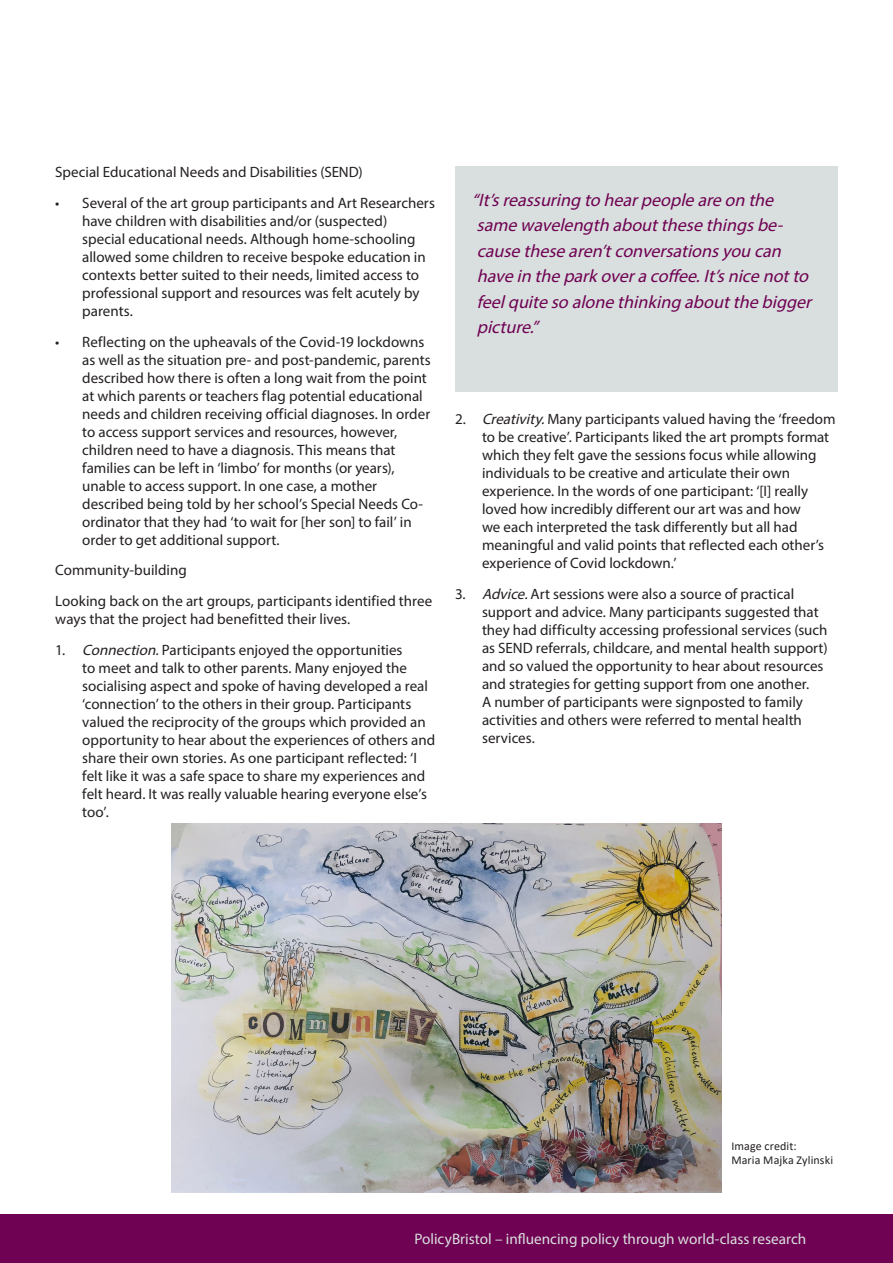
<style>
.page{position:relative;width:893px;height:1263px;background:#fff}
.page>*{position:absolute;margin:0;border:0;box-sizing:border-box;transform-origin:0 0}
._4_Quote{font:italic 18px/25.5px "Myriad Pro";color:#6f0252}
.t1{font:15.3px "Myriad Pro";color:#d9dfdf}
.Body_Heading{font:15px/18px "Myriad Pro";color:#231f20}
.Bullet_points{font:15px "Myriad Pro";color:#231f20}
.Credits{font:12px "Calibri";letter-spacing:.01em;color:#231f20}
.s1{font-style:italic}
</style>
<div class="page">
<div style="left:0;top:1214px;width:893px;height:49px;background:#6f0252"></div>
<div style="left:455px;top:166px;width:383px;height:225px;background:#d9dfdf"></div>
<img style="left:171px;top:824px;width:550px;height:369px">
<p class="Bullet_points" style="left:55px;top:163px;width:309px">Special Educational Needs and Disabilities (SEND)</p>
<p class="Body_Heading" style="left:82px;top:194px;width:354px;text-indent:-27px">• Several of the art group participants and Art Researchers have children with disabilities and/or (suspected)<br>special educational needs. Although home-schooling allowed some children to receive bespoke education in contexts better suited to their needs, limited access to professional support and resources was felt acutely by parents.</p>
<p class="Body_Heading" style="left:82px;top:332px;width:350px;text-indent:-27px">• Reflecting on the upheavals of the Covid-19 lockdowns as well as the situation pre- and post-pandemic, parents described how there is often a long wait from the point at which parents or teachers flag potential educational needs and children receiving official diagnoses. In order to access support services and resources, however, children need to have a diagnosis. This means that families can be left in ‘limbo’ for months (or years), unable to access support. In one case, a mother described being told by her school’s Special Needs Co&shy;ordinator that they had ‘to wait for [her son] to fail’ in order to get additional support.</p>
<p class="Body_Heading" style="left:55px;top:561px;width:133px">Community-building</p>
<p class="Body_Heading" style="left:55px;top:592px;width:378px">Looking back on the art groups, participants identified three ways that the project had benefitted their lives.</p>
<p class="Body_Heading" style="left:82px;top:641px;width:354px;text-indent:-27px">1. <span class="s1">Connection.</span>Participants enjoyed the opportunities<br>to meet and talk to other parents. Many enjoyed the socialising aspect and spoke of having developed a real ‘connection’ to the others in their group. Participants valued the reciprocity of the groups which provided an opportunity to hear about the experiences of others and share their own stories. As one participant reflected: ‘I felt like it was a safe space to share my experiences and felt heard. It was really valuable hearing everyone else’s too’.</p>
<p class="_4_Quote" style="left:472px;top:187px;width:346px">“It’sreassuring to hearpeopleareon the samewavelength aboutthesethingsbe&shy;causethesearen’tconversationsyou can havein theparkoveracoffee.It’snicenotto feelquiteso alonethinking aboutthebigger picture.”</p>
<p class="Body_Heading" style="left:482px;top:410px;width:355px;text-indent:-27px">2. <span class="s1">Creativity.</span>Many participants valued having the ‘freedom to be creative’. Participants liked the art prompts format which they felt gave the sessions focus while allowing individuals to be creative and articulate their own experience. In the words of one participant: ‘[I] really loved how incredibly different our art was and how<br>we each interpreted the task differently but all had meaningful and valid points that reflected each other’s experience of Covid lockdown.’</p>
<p class="Body_Heading" style="left:482px;top:585px;width:347px;text-indent:-27px">3. <span class="s1">Advice.</span>Art sessions were also a source of practical support and advice. Many participants suggested that they had difficulty accessing professional services (such as SEND referrals, childcare, and mental health support) and so valued the opportunity to hear about resources and strategies for getting support from one another.<br>A number of participants were signposted to family activities and others were referred to mental health services.</p>
<p class="Credits" style="left:731px;top:1137px;width:67px">Image credit:</p>
<p class="Credits" style="left:731px;top:1152px;width:103px">Maria Majka Zylinski</p>
<p class="t1" style="left:414px;top:1229px;width:393px">PolicyBristol – influencing policy through world-class research</p>
</div>
